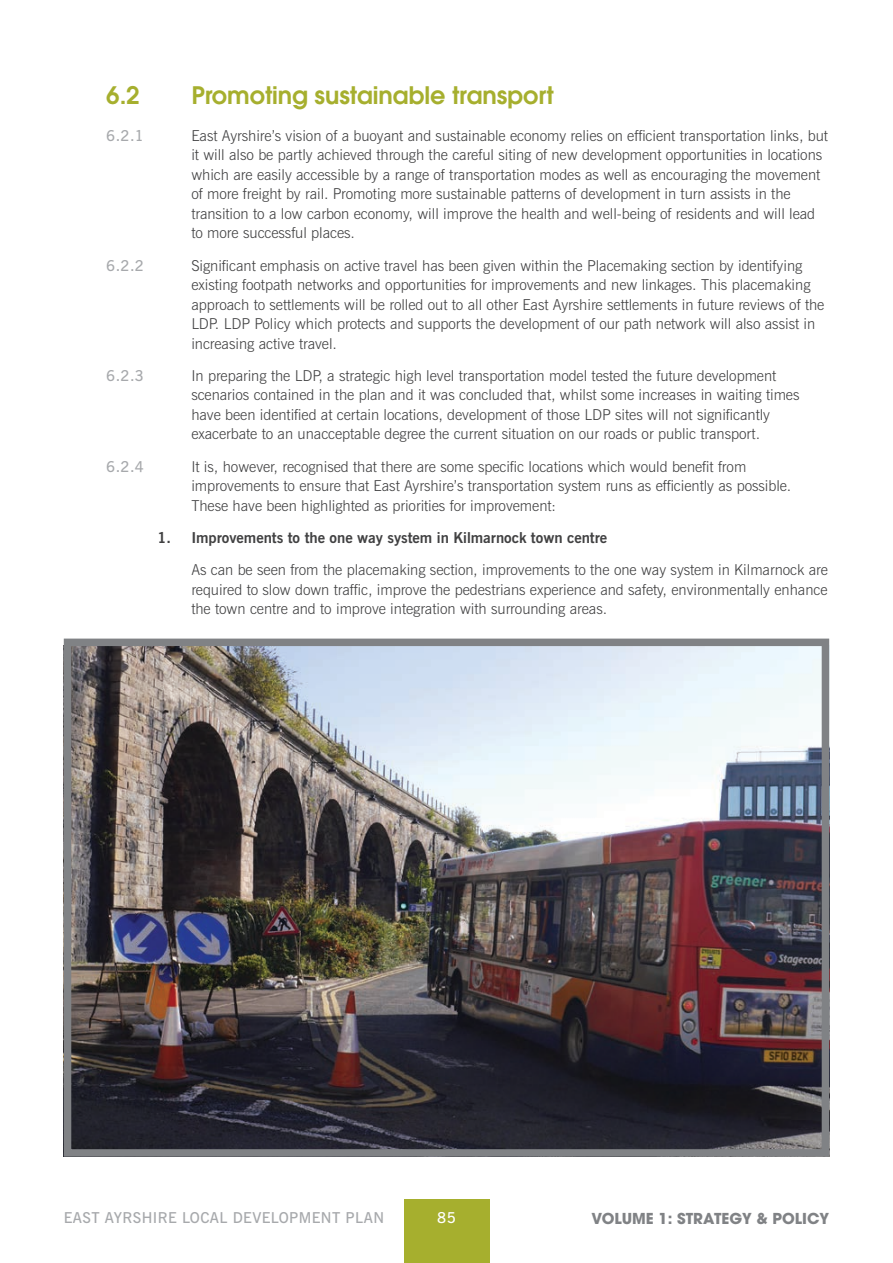
<style>
.page{position:relative;width:893px;height:1263px;background:#fff}
.page>*{position:absolute;margin:0;border:0;box-sizing:border-box;transform-origin:0 0}
._6_Body_Heads_Number{font:600 24px "Avant Garde";letter-spacing:-.005em;color:#a6af2e}
.Body_Text{font:300 15px/19.5px "News Gothic BT";letter-spacing:-.005em;color:#414142}
.Body_number{font:700 15px "News Gothic BT";letter-spacing:-.005em;color:#414142}
.Body_Text-2{font:600 15px "News Gothic BT";letter-spacing:.025em;color:#a7a9ac}
.t1{font:700 15px "Avant Garde";color:#808285}
.t2{font:600 15px "News Gothic BT";color:#fff}
</style>
<div class="page">
<div style="left:404px;top:1199px;width:85px;height:64px;background:#a6af2e"></div>
<img style="left:73px;top:648px;width:747px;height:500px">
<div style="left:64px;top:639px;width:765px;height:518px;border:8px solid #808285"></div>
<p class="_6_Body_Heads_Number" style="left:106px;top:80px;width:35px">6.2</p>
<p class="_6_Body_Heads_Number" style="left:191px;top:80px;width:364px">Promoting sustainable transport</p>
<p class="Body_Text-2" style="left:106px;top:126px;width:39px">6.2.1</p>
<p class="Body_Text" style="left:191px;top:126px;width:638px">East Ayrshire’s vision of a buoyant and sustainable economy relies on efficient transportation links, but it will also be partly achieved through the careful siting of new development opportunities in locations which are easily accessible by a range of transportation modes as well as encouraging the movement of more freight by rail. Promoting more sustainable patterns of development in turn assists in the transition to a low carbon economy, will improve the health and well-being of residents and will lead to more successful places.</p>
<p class="Body_Text-2" style="left:106px;top:256px;width:39px">6.2.2</p>
<p class="Body_Text" style="left:191px;top:255px;width:635px">Significant emphasis on active travel has been given within the Placemaking section by identifying existing footpath networks and opportunities for improvements and new linkages. This placemaking approach to settlements will be rolled out to all other East Ayrshire settlements in future reviews of the LDP. LDP Policy which protects and supports the development of our path network will also assist in increasing active travel.</p>
<p class="Body_Text-2" style="left:106px;top:366px;width:39px">6.2.3</p>
<p class="Body_Text" style="left:191px;top:366px;width:610px">In preparing the LDP, a strategic high level transportation model tested the future development scenarios contained in the plan and it was concluded that, whilst some increases in waiting times have been identified at certain locations, development of those LDP sites will not significantly exacerbate to an unacceptable degree the current situation on our roads or public transport.</p>
<p class="Body_Text-2" style="left:106px;top:457px;width:39px">6.2.4</p>
<p class="Body_Text" style="left:191px;top:456px;width:602px">It is, however, recognised that there are some specific locations which would benefit from improvements to ensure that East Ayrshire’s transportation system runs as efficiently as possible.<br>These have been highlighted as priorities for improvement:</p>
<p class="Body_number" style="left:157px;top:528px;width:451px">1. Improvements to the one way system in Kilmarnock town centre</p>
<p class="Body_Text" style="left:191px;top:560px;width:638px;text-align:justify">As can be seen from the placemaking section, improvements to the one way system in Kilmarnock are required to slow down traffic, improve the pedestrians experience and safety, environmentally enhance the town centre and to improve integration with surrounding areas.</p>
<p class="Body_Text-2" style="left:64px;top:1209px;width:322px">EAST AYRSHIRE LOCAL DEVELOPMENT PLAN</p>
<p class="t2" style="left:437px;top:1209px;width:20px">85</p>
<p class="t1" style="left:591px;top:1208px;width:239px">VOLUME 1: STRATEGY &amp; POLICY</p>
</div>
